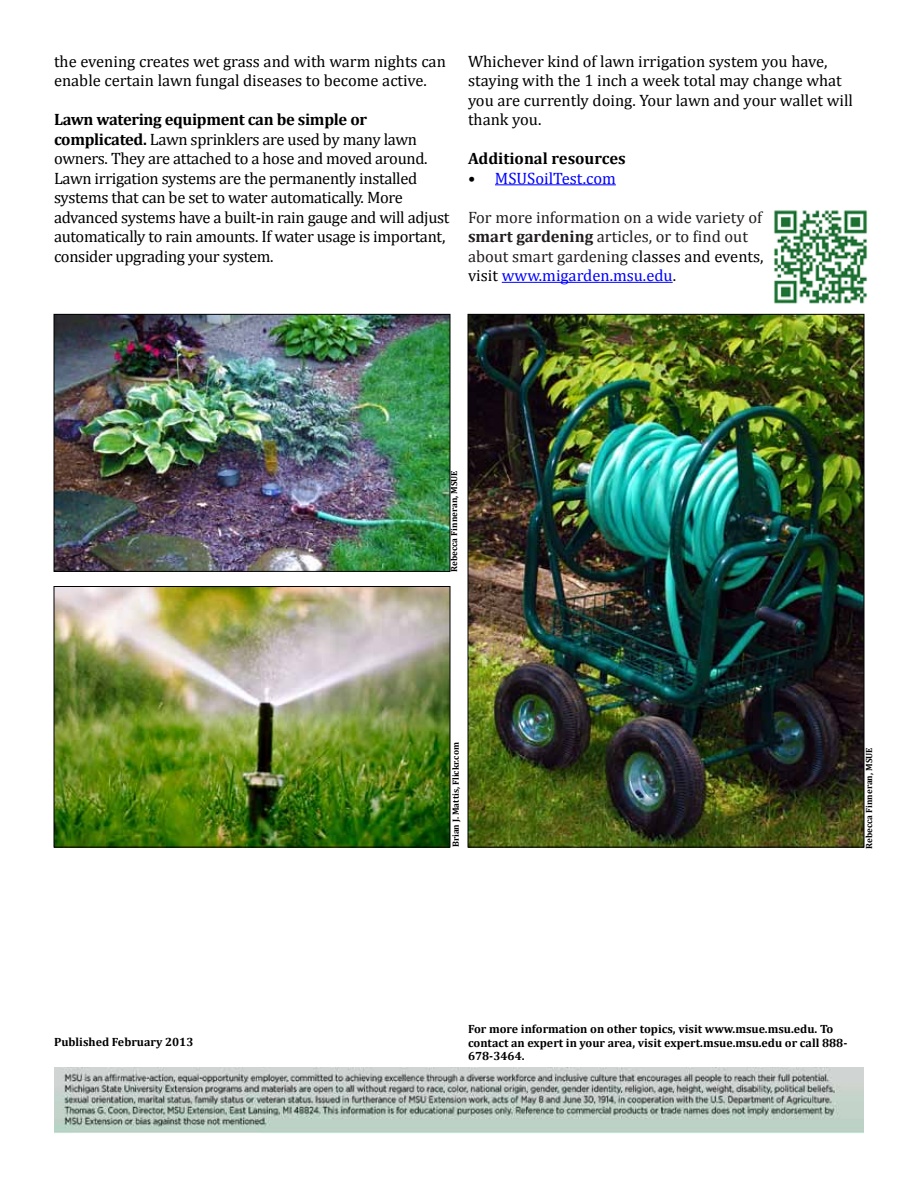
<style>
.page{position:relative;width:918px;height:1188px;background:#fff}
.page>*{position:absolute;margin:0;border:0;box-sizing:border-box;transform-origin:0 0}
.t1{font:16.5px/19.5px "Cambria";letter-spacing:-.02em;color:#000}
.t2{font:16.5px/19.5px "Cambria";color:#000}
.t3{font:16.5px/19.5px "Cambria";color:#221e1f}
.t4{font:700 16.5px "Cambria";color:#000}
.t5{font:16.5px "Cambria";color:#00f}
.t6{font:700 12px/13.5px "Cambria";color:#000}
.t7{font:700 9px "Cambria";color:#000}
.s1{font-weight:700}
.s2{color:#000}
.s3{color:#00f}
</style>
<div class="page">
<img style="left:55px;top:1067px;width:809px;height:67px">
<hr style="left:495px;top:184px;width:121px;height:1px;background:#00f">
<hr style="left:502px;top:282px;width:171px;height:1px;background:#00f">
<img style="left:470px;top:316px;width:392px;height:529px">
<img style="left:56px;top:316px;width:392px;height:254px">
<div style="left:54px;top:314px;width:396px;height:258px;border:1px solid #000"></div>
<img style="left:56px;top:588px;width:392px;height:257px">
<div style="left:54px;top:586px;width:396px;height:261px;border:1px solid #000"></div>
<img style="left:774px;top:210px;width:94px;height:94px">
<p class="t2" style="left:54px;top:51px;width:393px">the evening creates wet grass and with warm nights can enable certain lawn fungal diseases to become active.</p>
<p class="t1" style="left:54px;top:110px;width:397px"><span class="s1">Lawn watering equipment can be simple or complicated.</span> Lawn sprinklers are used by many lawn owners. They are attached to a hose and moved around.<br>Lawn irrigation systems are the permanently installed systems that can be set to water automatically. More advanced systems have a built-in rain gauge and will adjust automatically to rain amounts. If water usage is important, consider upgrading your system.</p>
<p class="t2" style="left:468px;top:51px;width:387px">Whichever kind of lawn irrigation system you have, staying with the 1 inch a week total may change what you are currently doing. Your lawn and your wallet will thank you.</p>
<p class="t4" style="left:468px;top:147px;width:159px">Additional resources</p>
<p class="t5" style="left:468px;top:169px;width:149px"><span class="s2">•</span> MSUSoilTest.com</p>
<p class="t3" style="left:468px;top:207px;width:297px">For more information on a wide variety of <span class="s1">smart gardening</span> articles, or to find out about smart gardening c<span class="s2">lasses and events, visit</span> <span class="s3">www.migarden.msu.edu</span><span class="s2">.</span></p>
<p class="t7" style="left:448px;top:572px;width:103px;rotate:-90deg">Rebecca Finneran, MSUE</p>
<p class="t6" style="left:54px;top:1035px;width:141px">Published February 2013</p>
<p class="t7" style="left:449px;top:847px;width:107px;rotate:-90deg">Brian J. Mattis, Flickr.com</p>
<p class="t7" style="left:863px;top:849px;width:103px;rotate:-90deg">Rebecca Finneran, MSUE</p>
<p class="t6" style="left:468px;top:1022px;width:381px">For more information on other topics, visit www.msue.msu.edu. To contact an expert in your area, visit expert.msue.msu.edu or call 888-<br>678-3464.</p>
</div>
